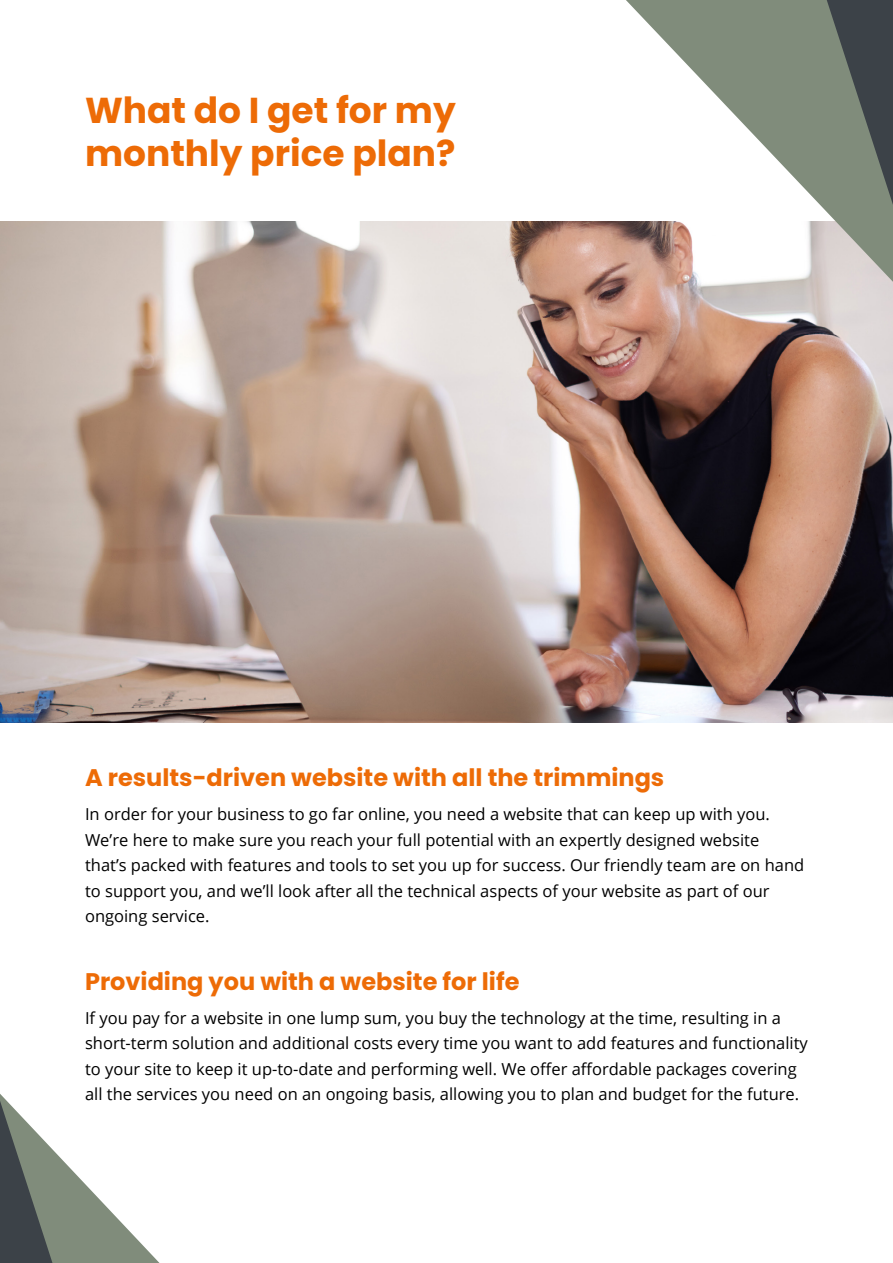
<style>
.page{position:relative;width:893px;height:1263px;background:#fff}
.page>*{position:absolute;margin:0;border:0;box-sizing:border-box;transform-origin:0 0}
.t1{font:700 36px/43.2px "Poppins";color:#ed6b06}
.t2{font:700 24px "Poppins";color:#ed6b06}
.t3{font:16.5px/25.5px "Open Sans";color:#000}
</style>
<div class="page">
<img style="left:0;top:221px;width:893px;height:502px">
<svg style="left:626px;top:0;width:267px;height:282px"></svg>
<svg style="left:827px;top:0;width:66px;height:205px;background:#5e6762"></svg>
<svg style="left:0;top:1094px;width:159px;height:169px"></svg>
<h1 class="t1" style="left:85px;top:89px;width:372px">What do I get for my monthly price plan?</h1>
<h2 class="t2" style="left:85px;top:764px;width:581px">A results-driven website with all the trimmings</h2>
<p class="t3" style="left:85px;top:801px;width:721px">In order for your business to go far online, you need a website that can keep up with you.<br>We’re here to make sure you reach your full potential with an expertly designed website that’s packed with features and tools to set you up for success. Our friendly team are on hand to support you, and we’ll look after all the technical aspects of your website as part of our ongoing service.</p>
<h2 class="t2" style="left:85px;top:967px;width:436px">Providing you with a website for life</h2>
<p class="t3" style="left:85px;top:1004px;width:724px">If you pay for a website in one lump sum, you buy the technology at the time, resulting in a short-term solution and additional costs every time you want to add features and functionality to your site to keep it up-to-date and performing well. We offer affordable packages covering all the services you need on an ongoing basis, allowing you to plan and budget for the future.</p>
</div>
